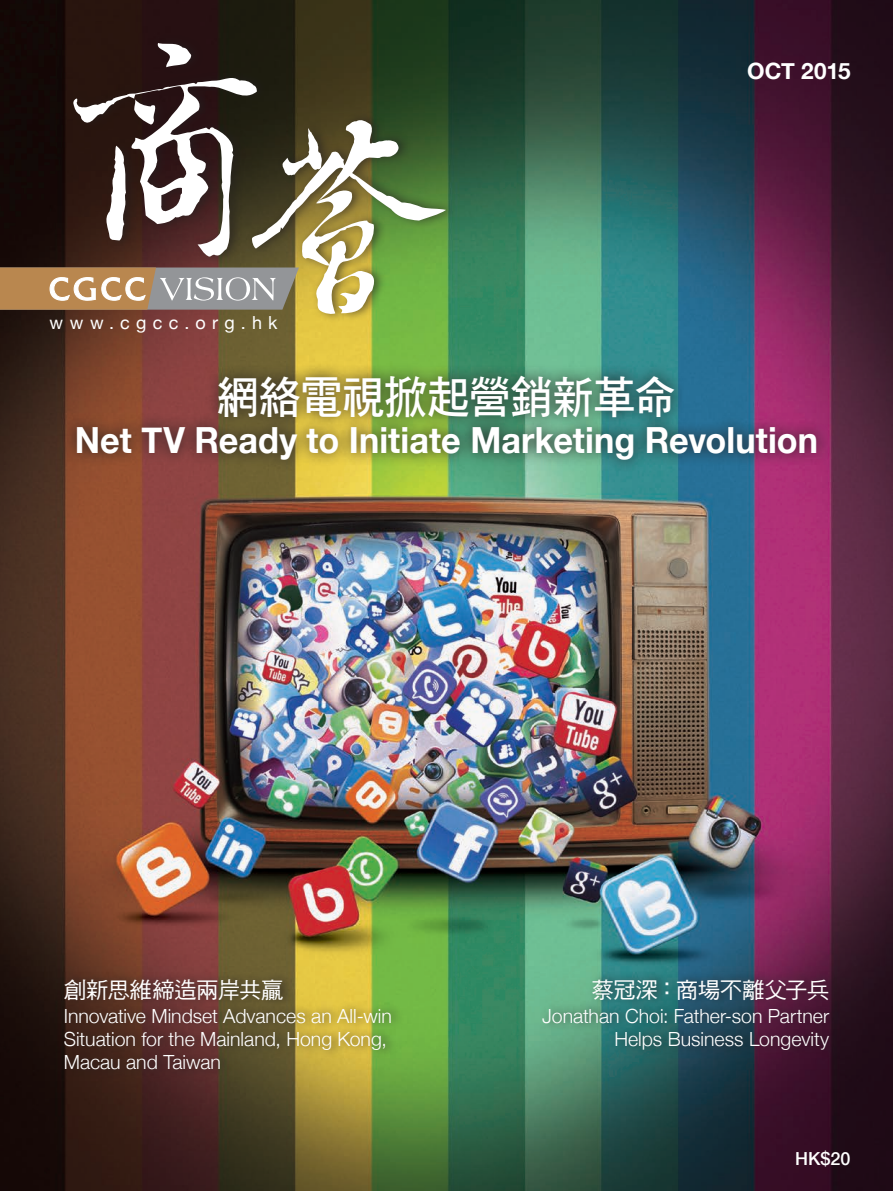
<style>
.page{position:relative;width:893px;height:1191px;background:#fff}
.page>*{position:absolute;margin:0;border:0;box-sizing:border-box;transform-origin:0 0}
.t1{font:45px "DF Hei Std W7";letter-spacing:-.025em;color:#fff;scale:.95 1}
.t2{font:700 36px "Helvetica Neue";color:#fff;scale:.95 1}
.t3{font:22.5px "DF Hei Std W5";letter-spacing:-.02em;color:#fff}
.t4{font:700 22.5px "Helvetica Neue";letter-spacing:-.005em;color:#fff}
.t5{font:300 19.5px/23.4px "Helvetica Neue";color:#fff}
.t6{font:18px "Helvetica Neue";letter-spacing:.35em;color:#fff}
.t7{font:500 18px "Helvetica Neue";color:#fff}
</style>
<div class="page">
<img style="left:0;top:0;width:893px;height:1191px">
<div style="left:247px;top:111px;width:211px;height:212px;background:#231f20;opacity:.6"></div>
<div style="left:69px;top:35px;width:200px;height:230px;background:#27150f"></div>
<svg style="left:157px;top:43px;width:35px;height:24px"></svg>
<svg style="left:0;top:75px;width:446px;height:240px"></svg>
<div style="left:63px;top:362px;width:767px;height:111px;background:#231f20;opacity:.9"></div>
<div style="left:60px;top:971px;width:344px;height:107px;background:#231f20;opacity:.7"></div>
<div style="left:538px;top:971px;width:304px;height:87px;background:#231f20;opacity:.7"></div>
<p class="t6" style="left:50px;top:309px;width:230px">www.cgcc.org.hk</p>
<p class="t4" style="left:747px;top:53px;width:105px">OCT 2015</p>
<h1 class="t1" style="left:217px;top:372px;width:486px">網絡電視掀起營銷新革命</h1>
<h2 class="t2" style="left:75px;top:412px;width:784px">Net TV Ready to Initiate Marketing Revolution</h2>
<p class="t3" style="left:64px;top:978px;width:221px">創新思維締造兩岸共贏</p>
<p class="t5" style="left:64px;top:1002px;width:330px">Innovative Mindset Advances an All-win<br>Situation for the Mainland, Hong Kong,<br>Macau and Taiwan</p>
<p class="t3" style="left:591px;top:978px;width:239px">蔡冠深：商場不離父子兵</p>
<p class="t5" style="left:542px;top:1002px;width:288px;text-align:right">Jonathan Choi: Father-son Partner<br>Helps Business Longevity</p>
<p class="t7" style="left:795px;top:1144px;width:57px">HK$20</p>
</div>
